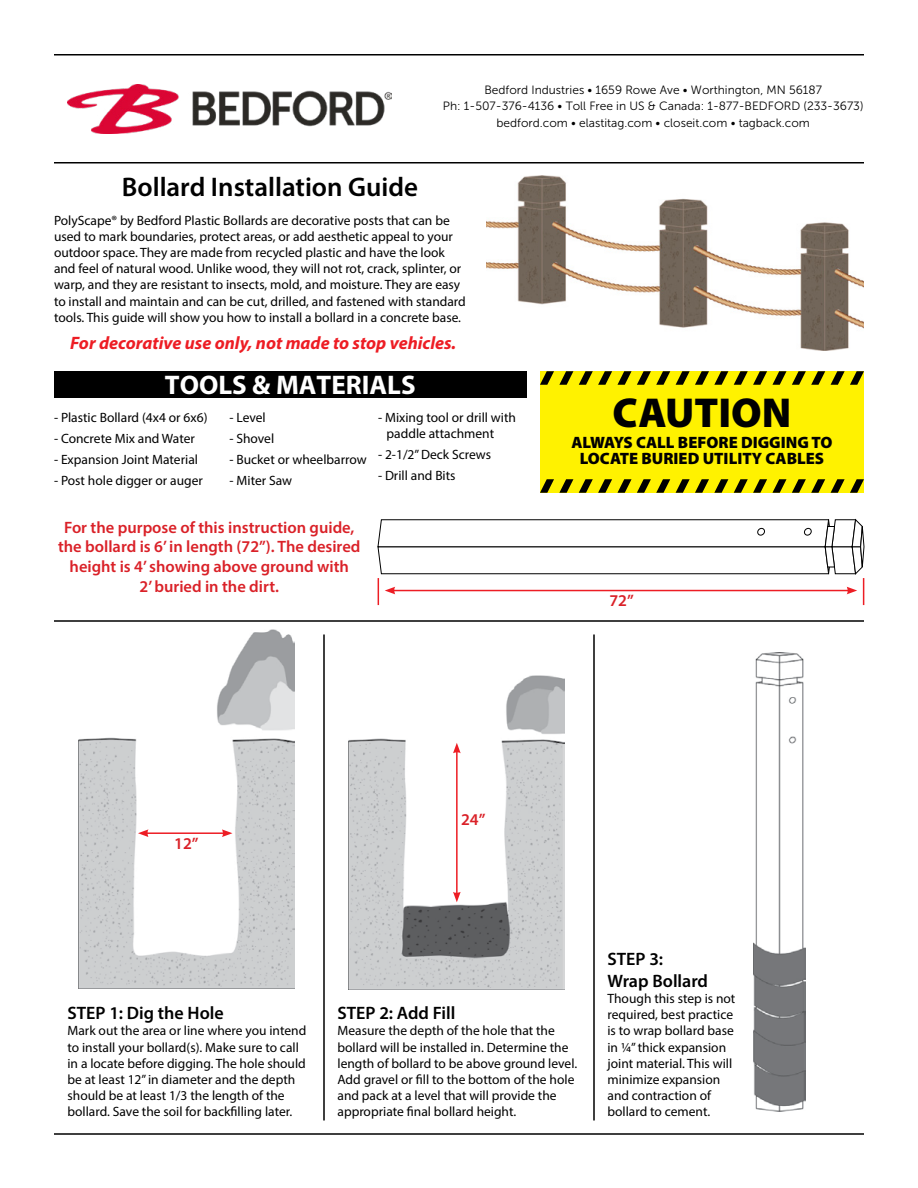
<style>
.page{position:relative;width:918px;height:1188px;background:#fff}
.page>*{position:absolute;margin:0;border:0;box-sizing:border-box;transform-origin:0 0}
.t1{font:900 42px "Myriad Pro";color:#000}
.t2{font:600 27px "Myriad Pro";color:#000}
.t3{font:700 27px "Myriad Pro";color:#fff}
.t4{font:600 18px/21.6px "Myriad Pro";color:#000}
.t5{font:italic 700 18px "Myriad Pro";color:#ed1d24}
.t6{font:600 16.5px/19.8px "Myriad Pro";color:#da2128;text-align:center}
.t7{font:900 16.5px/16.5px "Myriad Pro";color:#000;text-align:center}
.t8{font:13.5px/16.2px "Myriad Pro";color:#000}
.t9{font:12px/16.5px "Museo Sans 300";color:#000;text-align:center}
</style>
<div class="page">
<img style="left:79px;top:629px;width:216px;height:359px">
<img style="left:349px;top:676px;width:216px;height:313px">
<hr style="left:54px;top:1133px;width:810px;height:2px;background:#000">
<img style="left:68px;top:85px;width:324px;height:49px">
<hr style="left:54px;top:54px;width:810px;height:2px;background:#000">
<hr style="left:54px;top:162px;width:810px;height:2px;background:#000">
<div style="left:54px;top:371px;width:472px;height:27px;background:#000"></div>
<img style="left:486px;top:176px;width:378px;height:175px">
<hr style="left:54px;top:620px;width:810px;height:2px;background:#000">
<div style="left:540px;top:371px;width:324px;height:122px;background:#fff200"></div>
<svg style="left:540px;top:371px;width:33px;height:14px"></svg>
<svg style="left:579px;top:371px;width:91px;height:14px"></svg>
<svg style="left:676px;top:371px;width:52px;height:14px"></svg>
<svg style="left:734px;top:371px;width:91px;height:14px"></svg>
<svg style="left:831px;top:371px;width:33px;height:14px"></svg>
<svg style="left:540px;top:479px;width:33px;height:14px"></svg>
<svg style="left:579px;top:479px;width:91px;height:14px"></svg>
<svg style="left:676px;top:479px;width:52px;height:14px"></svg>
<svg style="left:734px;top:479px;width:91px;height:14px"></svg>
<svg style="left:831px;top:479px;width:33px;height:14px"></svg>
<hr style="left:323px;top:634px;width:2px;height:486px;background:#000">
<hr style="left:593px;top:634px;width:2px;height:486px;background:#000">
<hr style="left:146px;top:832px;width:78px;height:2px;background:#ed1d24">
<svg style="left:138px;top:829px;width:10px;height:8px"></svg>
<svg style="left:222px;top:829px;width:10px;height:8px"></svg>
<hr style="left:456px;top:751px;width:2px;height:143px;background:#ed1d24">
<svg style="left:453px;top:892px;width:8px;height:10px"></svg>
<svg style="left:453px;top:743px;width:8px;height:10px"></svg>
<svg style="left:377px;top:518px;width:488px;height:87px"></svg>
<img style="left:754px;top:652px;width:52px;height:459px">
<h2 class="t2" style="left:122px;top:170px;width:298px">Bollard Installation Guide</h2>
<p class="t9" style="left:443px;top:81px;width:422px">Bedford Industries • 1659 Rowe Ave • Worthington, MN 56187<br>Ph: 1-507-376-4136 • Toll Free in US &amp; Canada: 1-877-BEDFORD (233-3673) bedford.com • elastitag.com • closeit.com • tagback.com</p>
<p class="t8" style="left:54px;top:212px;width:413px">PolyScape® by Bedford Plastic Bollards are decorative posts that can be used to mark boundaries, protect areas, or add aesthetic appeal to your outdoor space. They are made from recycled plastic and have the look and feel of natural wood. Unlike wood, they will not rot, crack, splinter, or warp, and they are resistant to insects, mold, and moisture. They are easy to install and maintain and can be cut, drilled, and fastened with standard tools. This guide will show you how to install a bollard in a concrete base.</p>
<h3 class="t5" style="left:70px;top:331px;width:388px">For decorative use only, not made to stop vehicles.</h3>
<h2 class="t3" style="left:165px;top:367px;width:252px">TOOLS &amp; MATERIALS</h2>
<p class="t8" style="left:54px;top:409px;width:155px">- Plastic Bollard (4x4 or 6x6)</p>
<p class="t8" style="left:54px;top:430px;width:142px">- Concrete Mix and Water</p>
<p class="t8" style="left:54px;top:451px;width:146px">- Expansion Joint Material</p>
<p class="t8" style="left:54px;top:472px;width:150px">- Post hole digger or auger</p>
<p class="t8" style="left:230px;top:409px;width:38px">- Level</p>
<p class="t8" style="left:230px;top:430px;width:46px">- Shovel</p>
<p class="t8" style="left:230px;top:451px;width:139px">- Bucket or wheelbarrow</p>
<p class="t8" style="left:230px;top:472px;width:64px">- Miter Saw</p>
<p class="t8" style="left:387px;top:409px;width:131px;text-indent:-9px">- Mixing tool or drill with paddle attachment</p>
<p class="t8" style="left:378px;top:447px;width:115px">- 2-1/2” Deck Screws</p>
<p class="t8" style="left:378px;top:468px;width:79px">- Drill and Bits</p>
<p class="t6" style="left:58px;top:517px;width:304px">For the purpose of this instruction guide, the bollard is 6’ in length (72”). The desired height is 4’ showing above ground with<br>2’ buried in the dirt.</p>
<h1 class="t1" style="left:613px;top:384px;width:180px">CAUTION</h1>
<p class="t7" style="left:571px;top:433px;width:263px">ALWAYS CALL BEFORE DIGGING TO<br>LOCATE BURIED UTILITY CABLES</p>
<p class="t6" style="left:609px;top:590px;width:26px">72”</p>
<p class="t6" style="left:174px;top:833px;width:26px">12”</p>
<p class="t6" style="left:461px;top:809px;width:26px">24”</p>
<h3 class="t4" style="left:68px;top:1002px;width:158px">STEP 1: Dig the Hole</h3>
<p class="t8" style="left:68px;top:1023px;width:240px">Mark out the area or line where you intend to install your bollard(s). Make sure to call in a locate before digging. The hole should be at least 12” in diameter and the depth should be at least 1/3 the length of the bollard. Save the soil for backfilling later.</p>
<h3 class="t4" style="left:338px;top:1002px;width:119px">STEP 2: Add Fill</h3>
<p class="t8" style="left:338px;top:1023px;width:241px">Measure the depth of the hole that the bollard will be installed in. Determine the length of bollard to be above ground level.<br>Add gravel or fill to the bottom of the hole and pack at a level that will provide the appropriate final bollard height.</p>
<h3 class="t4" style="left:608px;top:948px;width:102px">STEP 3:<br>Wrap Bollard</h3>
<p class="t8" style="left:608px;top:990px;width:129px">Though this step is not required, best practice is to wrap bollard base in ¼” thick expansion joint material. This will minimize expansion and contraction of bollard to cement.</p>
</div>
